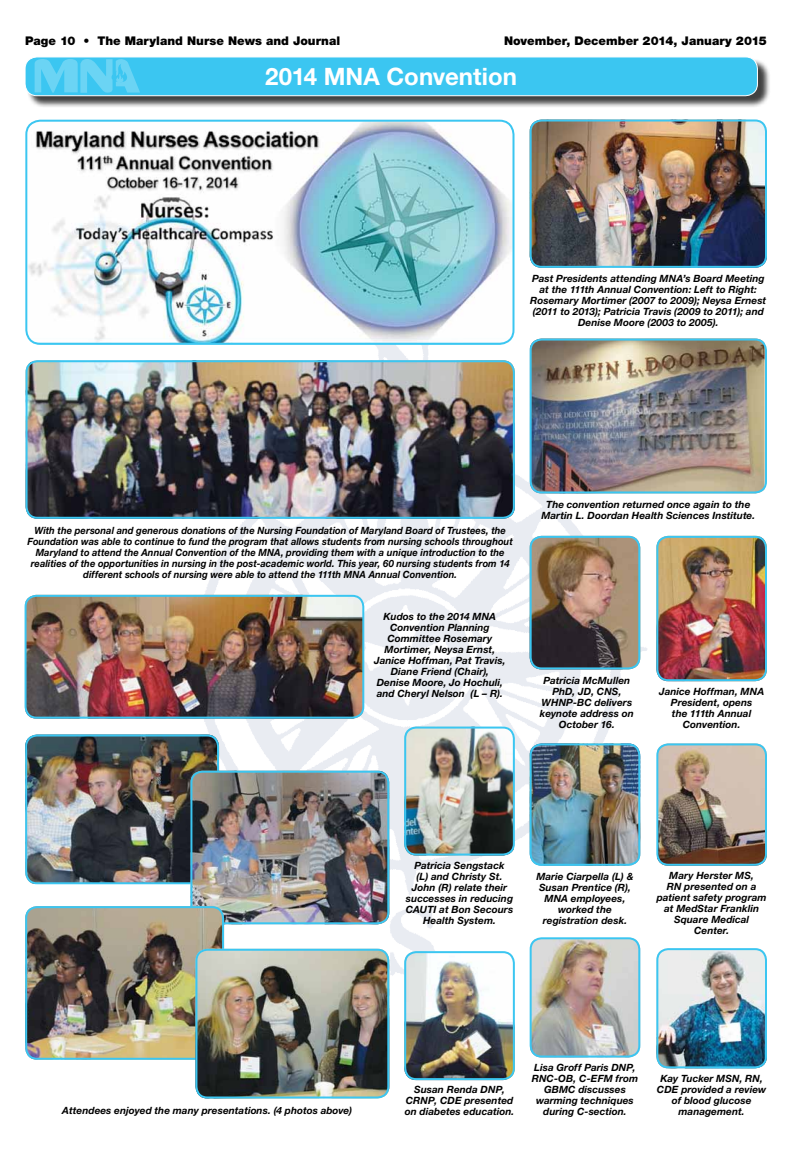
<style>
.page{position:relative;width:792px;height:1152px;background:#fff}
.page>*{position:absolute;margin:0;border:0;box-sizing:border-box;transform-origin:0 0}
.t1{font:700 24px "Helvetica Neue LT Std";color:#fff}
.t2{font:900 12px "Helvetica Neue LT Std";letter-spacing:.005em;color:#000}
.t3{font:italic 700 10px/11px "Helvetica Neue LT Std";letter-spacing:.005em;color:#000;text-align:center}
.t4{font:italic 700 10px/11px "Helvetica Neue LT Std";letter-spacing:.005em;color:#000;text-align:center;scale:.94 1}
</style>
<div class="page">
<img style="left:63px;top:338px;width:666px;height:644px">
<div style="left:26px;top:58px;width:745px;height:51px;background:#000;opacity:.75"></div>
<div style="left:25px;top:57px;width:732px;height:39px;background:#3bc6f1;border-radius:12px"></div>
<div style="left:25px;top:56px;width:733px;height:40px;border:1px solid #fff;border-radius:12px"></div>
<svg style="left:34px;top:59px;width:106px;height:34px"></svg>
<img style="left:530px;top:120px;width:237px;height:148px">
<div style="left:530px;top:120px;width:237px;height:148px;border:2px solid #3bc6f1;border-radius:11px"></div>
<img style="left:530px;top:339px;width:235px;height:154px">
<div style="left:530px;top:339px;width:237px;height:154px;border:2px solid #3bc6f1;border-radius:11px"></div>
<img style="left:530px;top:536px;width:110px;height:133px">
<div style="left:530px;top:536px;width:110px;height:133px;border:2px solid #3bc6f1;border-radius:11px"></div>
<img style="left:530px;top:743px;width:110px;height:123px">
<div style="left:530px;top:743px;width:110px;height:123px;border:2px solid #3bc6f1;border-radius:11px"></div>
<img style="left:404px;top:727px;width:110px;height:129px">
<div style="left:404px;top:727px;width:111px;height:129px;border:2px solid #3bc6f1;border-radius:11px"></div>
<img style="left:404px;top:951px;width:111px;height:129px">
<div style="left:404px;top:951px;width:111px;height:129px;border:2px solid #3bc6f1;border-radius:11px"></div>
<img style="left:530px;top:939px;width:110px;height:116px">
<div style="left:530px;top:937px;width:110px;height:121px;border:2px solid #3bc6f1;border-radius:11px"></div>
<img style="left:656px;top:949px;width:111px;height:119px">
<div style="left:656px;top:948px;width:111px;height:120px;border:2px solid #3bc6f1;border-radius:11px"></div>
<img style="left:656px;top:536px;width:111px;height:145px">
<div style="left:656px;top:536px;width:111px;height:145px;border:2px solid #3bc6f1;border-radius:11px"></div>
<img style="left:657px;top:743px;width:110px;height:123px">
<div style="left:656px;top:743px;width:111px;height:123px;border:2px solid #3bc6f1;border-radius:11px"></div>
<img style="left:25px;top:735px;width:194px;height:149px">
<div style="left:25px;top:735px;width:194px;height:149px;border:2px solid #3bc6f1;border-radius:11px"></div>
<img style="left:190px;top:771px;width:199px;height:153px">
<div style="left:190px;top:771px;width:199px;height:153px;border:2px solid #3bc6f1;border-radius:11px"></div>
<img style="left:26px;top:595px;width:337px;height:124px">
<div style="left:25px;top:595px;width:339px;height:124px;border:2px solid #3bc6f1;border-radius:11px"></div>
<img style="left:25px;top:906px;width:199px;height:151px">
<div style="left:25px;top:906px;width:199px;height:154px;border:2px solid #3bc6f1;border-radius:11px"></div>
<img style="left:195px;top:949px;width:194px;height:147px">
<div style="left:195px;top:949px;width:194px;height:150px;border:2px solid #3bc6f1;border-radius:11px"></div>
<img style="left:26px;top:360px;width:489px;height:159px">
<div style="left:26px;top:360px;width:489px;height:159px;border:2px solid #3bc6f1;border-radius:11px"></div>
<img style="left:26px;top:121px;width:488px;height:223px">
<div style="left:25px;top:120px;width:490px;height:225px;border:2px solid #3bc6f1;border-radius:14px"></div>
<p class="t2" style="left:25px;top:33px;width:317px">Page 10 • The Maryland Nurse News and Journal</p>
<p class="t2" style="left:504px;top:33px;width:264px">November, December 2014, January 2015</p>
<h1 class="t1" style="left:265px;top:62px;width:253px">2014 MNA Convention</h1>
<p class="t3" style="left:530px;top:273px;width:238px">Past Presidents attending MNA’s Board Meeting at the 111th Annual Convention: Left to Right:<br>Rosemary Mortimer (2007 to 2009); Neysa Ernest (2011 to 2013); Patricia Travis (2009 to 2011); and Denise Moore (2003 to 2005).</p>
<p class="t4" style="left:27px;top:525px;width:518px">With the personal and generous donations of the Nursing Foundation of Maryland Board of Trustees, the Foundation was able to continue to fund the program that allows students from nursing schools throughout Maryland to attend the Annual Convention of the MNA, providing them with a unique introduction to the realities of the opportunities in nursing in the post-academic world. This year, 60 nursing students from 14 different schools of nursing were able to attend the 111th MNA Annual Convention.</p>
<p class="t3" style="left:374px;top:611px;width:133px">Kudos to the 2014 MNA<br>Convention Planning<br>Committee Rosemary<br>Mortimer, Neysa Ernst,<br>Janice Hoffman, Pat Travis,<br>Diane Friend (Chair),<br>Denise Moore, Jo Hochuli, and Cheryl Nelson (L – R).</p>
<p class="t3" style="left:541px;top:499px;width:215px">The convention returned once again to the<br>Martin L. Doordan Health Sciences Institute.</p>
<p class="t3" style="left:540px;top:674px;width:95px">Patricia McMullen<br>PhD, JD, CNS,<br>WHNP-BC delivers keynote address on<br>October 16.</p>
<p class="t3" style="left:659px;top:686px;width:107px">Janice Hoffman, MNA<br>President, opens<br>the 111th Annual<br>Convention.</p>
<p class="t3" style="left:62px;top:1105px;width:291px">Attendees enjoyed the many presentations. (4 photos above)</p>
<p class="t3" style="left:406px;top:860px;width:109px">Patricia Sengstack<br>(L) and Christy St.<br>John (R) relate their successes in reducing<br>CAUTI at Bon Secours<br>Health System.</p>
<p class="t3" style="left:536px;top:871px;width:99px">Marie Ciarpella (L) &amp;<br>Susan Prentice (R),<br>MNA employees, worked the registration desk.</p>
<p class="t3" style="left:657px;top:870px;width:111px">Mary Herster MS,<br>RN presented on a patient safety program at MedStar Franklin<br>Square Medical<br>Center.</p>
<p class="t3" style="left:405px;top:1084px;width:111px">Susan Renda DNP,<br>CRNP, CDE presented on diabetes education.</p>
<p class="t3" style="left:532px;top:1062px;width:108px">Lisa Groff Paris DNP,<br>RNC-OB, C-EFM from<br>GBMC discusses warming techniques during C-section.</p>
<p class="t3" style="left:657px;top:1073px;width:111px">Kay Tucker MSN, RN,<br>CDE provided a review of blood glucose management.</p>
</div>
